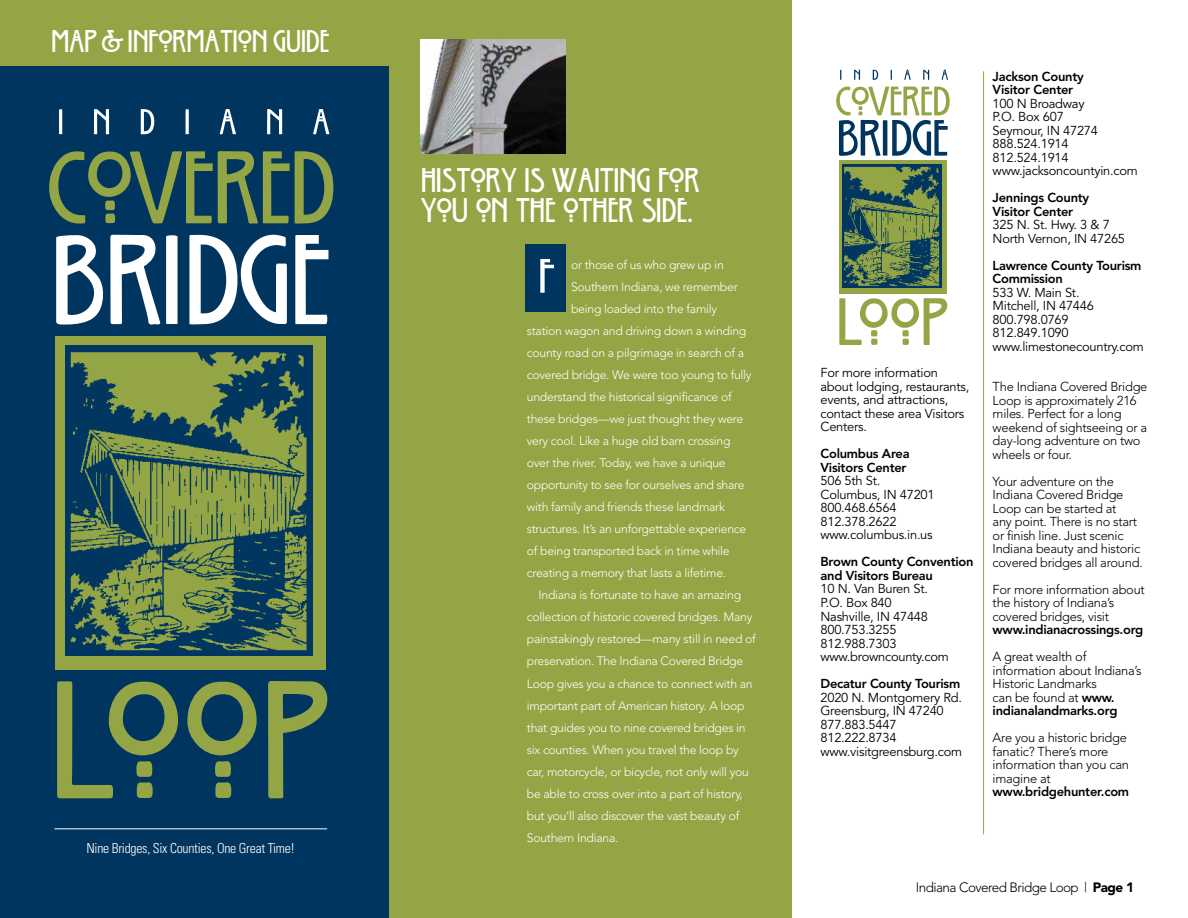
<style>
.page{position:relative;width:1188px;height:918px;background:#fff}
.page>*{position:absolute;margin:0;border:0;box-sizing:border-box;transform-origin:0 0}
.t1{font:50.85px "Willow Bartley";color:#fff}
.t2{font:36.15px/29.8px "Willow Bartley";letter-spacing:-.05em;color:#fff}
.t3{font:33px "Willow Bartley";letter-spacing:-.05em;color:#fff}
.t4{font:300 condensed 13.8px "Univers";letter-spacing:-.02em;color:#fff}
.t5{font:300 13.5px "Avenir";letter-spacing:-.04em;color:#000}
.t6{font:12.9px/13.5px "Avenir";letter-spacing:-.02em;color:#000}
.t7{font:300 12.9px/13.5px "Avenir";letter-spacing:-.02em;color:#000}
.t8{font:800 12.9px/13.5px "Avenir";letter-spacing:-.02em;color:#000}
.t9{font:300 12.15px "Avenir";letter-spacing:-.02em;color:#fff}
.s1{font-weight:800}
.s2{font-weight:900}
</style>
<div class="page">
<div style="left:0;top:8px;width:389px;height:910px;background:#00355f"></div>
<div style="left:56px;top:336px;width:270px;height:334px;background:#94a545"></div>
<svg style="left:56px;top:235px;width:272px;height:90px"></svg>
<svg style="left:49px;top:151px;width:284px;height:73px"></svg>
<svg style="left:57px;top:681px;width:270px;height:117px"></svg>
<svg style="left:59px;top:109px;width:270px;height:25px"></svg>
<img style="left:65px;top:346px;width:248px;height:309px">
<div style="left:0;top:0;width:389px;height:65px;background:#94a545"></div>
<div style="left:389px;top:0;width:402px;height:918px;background:#94a545"></div>
<img style="left:421px;top:39px;width:145px;height:114px">
<div style="left:525px;top:244px;width:41px;height:68px;background:#00355f"></div>
<hr style="left:54px;top:828px;width:273px;height:1px;background:#fff">
<div style="left:839px;top:160px;width:108px;height:134px;background:#94a545"></div>
<svg style="left:836px;top:87px;width:114px;height:69px"></svg>
<svg style="left:839px;top:298px;width:108px;height:47px"></svg>
<svg style="left:840px;top:70px;width:108px;height:10px"></svg>
<img style="left:843px;top:164px;width:98px;height:124px">
<hr style="left:983px;top:71px;width:1px;height:763px;background:#94a545">
<h3 class="t3" style="left:52px;top:22px;width:281px">MAP &amp; INFORMATION GUIDE</h3>
<p class="t4" style="left:86px;top:840px;width:210px">Nine Bridges, Six Counties, One Great Time!</p>
<h2 class="t2" style="left:421px;top:165px;width:282px">HISTORY IS WAITING FOR<br>YOU ON THE OTHER SIDE.</h2>
<h1 class="t1" style="left:539px;top:247px;width:19px">F</h1>
<p class="t9" style="left:571px;top:258px;width:154px">or those of us who grew up in</p>
<p class="t9" style="left:571px;top:280px;width:168px">Southern Indiana, we remember</p>
<p class="t9" style="left:571px;top:302px;width:148px">being loaded into the family</p>
<p class="t9" style="left:527px;top:324px;width:221px">station wagon and driving down a winding</p>
<p class="t9" style="left:527px;top:346px;width:219px">county road on a pilgrimage in search of a</p>
<p class="t9" style="left:527px;top:368px;width:226px">covered bridge. We were too young to fully</p>
<p class="t9" style="left:527px;top:390px;width:206px">understand the historical significance of</p>
<p class="t9" style="left:527px;top:412px;width:218px">these bridges—we just thought they were</p>
<p class="t9" style="left:527px;top:434px;width:205px">very cool. Like a huge old barn crossing</p>
<p class="t9" style="left:527px;top:456px;width:200px">over the river. Today, we have a unique</p>
<p class="t9" style="left:527px;top:478px;width:219px">opportunity to see for ourselves and share</p>
<p class="t9" style="left:527px;top:500px;width:200px">with family and friends these landmark</p>
<p class="t9" style="left:527px;top:522px;width:221px">structures. It’s an unforgettable experience</p>
<p class="t9" style="left:527px;top:544px;width:204px">of being transported back in time while</p>
<p class="t9" style="left:527px;top:566px;width:201px">creating a memory that lasts a lifetime.</p>
<p class="t9" style="left:539px;top:588px;width:204px">Indiana is fortunate to have an amazing</p>
<p class="t9" style="left:527px;top:610px;width:227px">collection of historic covered bridges. Many</p>
<p class="t9" style="left:527px;top:632px;width:230px">painstakingly restored—many still in need of</p>
<p class="t9" style="left:527px;top:654px;width:218px">preservation. The Indiana Covered Bridge</p>
<p class="t9" style="left:527px;top:676px;width:227px">Loop gives you a chance to connect with an</p>
<p class="t9" style="left:527px;top:698px;width:219px">important part of American history. A loop</p>
<p class="t9" style="left:527px;top:720px;width:220px">that guides you to nine covered bridges in</p>
<p class="t9" style="left:527px;top:742px;width:214px">six counties. When you travel the loop by</p>
<p class="t9" style="left:527px;top:764px;width:224px">car, motorcycle, or bicycle, not only will you</p>
<p class="t9" style="left:527px;top:786px;width:217px">be able to cross over into a part of history,</p>
<p class="t9" style="left:527px;top:808px;width:214px">but you’ll also discover the vast beauty of</p>
<p class="t9" style="left:527px;top:830px;width:93px">Southern Indiana.</p>
<p class="t6" style="left:821px;top:367px;width:150px">For more information about lodging, restaurants, events, and attractions, contact these area Visitors<br>Centers.</p>
<p class="t8" style="left:821px;top:447px;width:91px">Columbus Area<br>Visitors Center</p>
<p class="t6" style="left:821px;top:475px;width:116px">506 5th St.<br>Columbus, IN 47201<br>800.468.6564<br>812.378.2622 www.columbus.in.us</p>
<p class="t8" style="left:821px;top:555px;width:155px">Brown County Convention and Visitors Bureau</p>
<p class="t6" style="left:821px;top:583px;width:130px">10 N. Van Buren St.<br>P.O. Box 840<br>Nashville, IN 47448<br>800.753.3255<br>812.988.7303 www.browncounty.com</p>
<p class="t8" style="left:821px;top:677px;width:141px">Decatur County Tourism</p>
<p class="t6" style="left:821px;top:691px;width:143px">2020 N. Montgomery Rd.<br>Greensburg, IN 47240<br>877.883.5447<br>812.222.8734 www.visitgreensburg.com</p>
<p class="t8" style="left:993px;top:69px;width:93px">Jackson County<br>Visitor Center</p>
<p class="t6" style="left:993px;top:97px;width:147px">100 N Broadway<br>P.O. Box 607<br>Seymour, IN 47274<br>888.524.1914<br>812.524.1914 www.jacksoncountyin.com</p>
<p class="t8" style="left:993px;top:191px;width:98px">Jennings County<br>Visitor Center</p>
<p class="t6" style="left:993px;top:218px;width:134px">325 N. St. Hwy. 3 &amp; 7<br>North Vernon, IN 47265</p>
<p class="t8" style="left:993px;top:258px;width:150px">Lawrence County Tourism<br>Commission</p>
<p class="t6" style="left:993px;top:286px;width:153px">533 W. Main St.<br>Mitchell, IN 47446<br>800.798.0769<br>812.849.1090 www.limestonecountry.com</p>
<p class="t7" style="left:993px;top:380px;width:156px">The Indiana Covered Bridge<br>Loop is approximately 216 miles. Perfect for a long weekend of sightseeing or a day-long adventure on two wheels or four.</p>
<p class="t7" style="left:993px;top:474px;width:152px">Your adventure on the<br>Indiana Covered Bridge<br>Loop can be started at<br>any point. There is no start or finish line. Just scenic<br>Indiana beauty and historic covered bridges all around.</p>
<p class="t7" style="left:993px;top:582px;width:154px">For more information about the history of Indiana’s covered bridges, visit</p>
<p class="t8" style="left:993px;top:623px;width:152px">www.indianacrossings.org</p>
<p class="t7" style="left:993px;top:650px;width:151px">A great wealth of information about Indiana’s<br>Historic Landmarks<br>can be found at <span class="s1">www. indianalandmarks.org</span></p>
<p class="t7" style="left:993px;top:731px;width:138px">Are you a historic bridge fanatic? There’s more information than you can imagine at</p>
<p class="t8" style="left:993px;top:785px;width:138px">www.bridgehunter.com</p>
<p class="t5" style="left:916px;top:880px;width:220px">Indiana Covered Bridge Loop | <span class="s2">Page 1</span></p>
</div>
